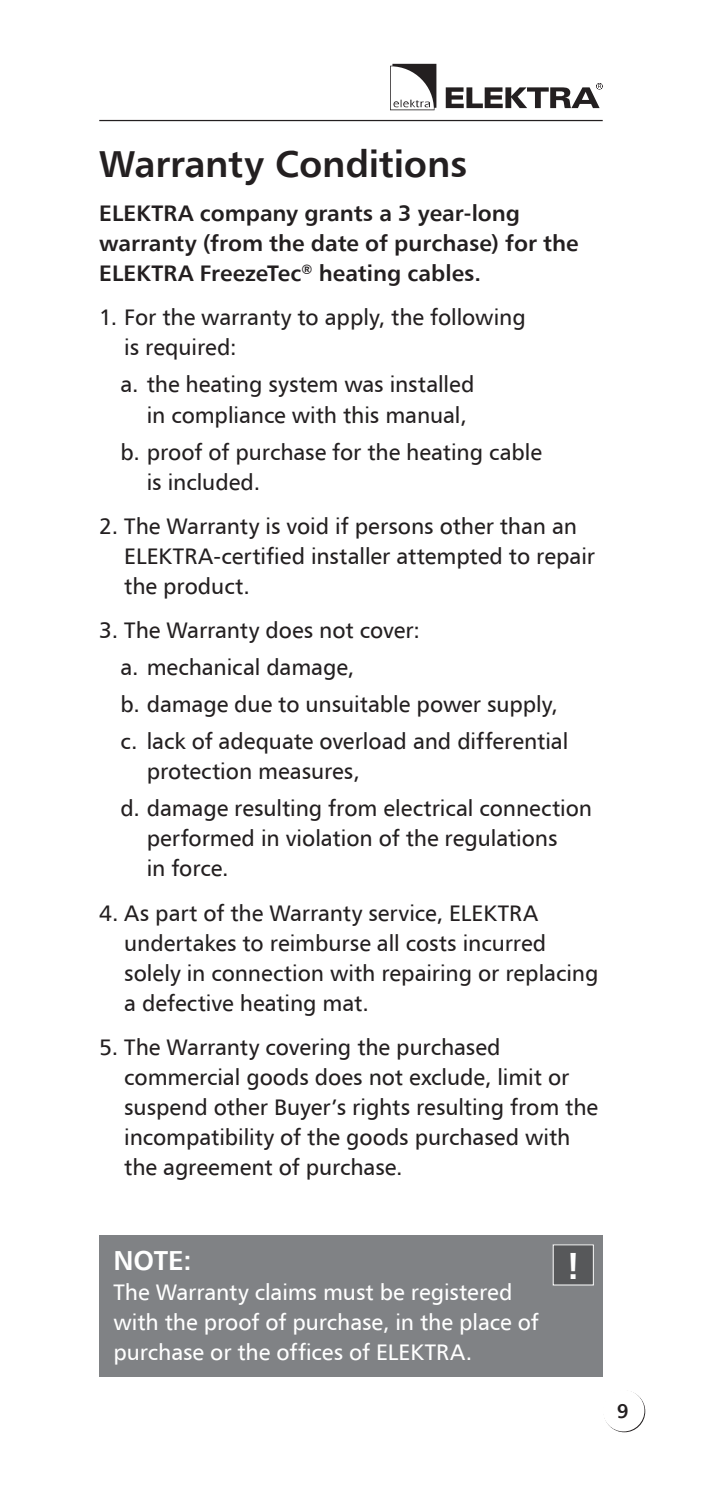
<style>
.page{position:relative;width:702px;height:1489px;background:#fff}
.page>*{position:absolute;margin:0;border:0;box-sizing:border-box;transform-origin:0 0}
.t1{font:700 37.5px "Humnst 777 EU";letter-spacing:-.005em;color:#231f20}
.t2{font:700 37.5px "Humnst 777 EU";color:#fff}
.t3{font:700 27.5px "Humnst 777 EU";color:#fff}
.t4{font:22.5px/30px "Humnst 777 EU";letter-spacing:-.005em;color:#231f20}
.t5{font:700 22.5px/30px "Humnst 777 EU";color:#231f20}
.t6{font:22.5px/30px "Humnst 777 EU";letter-spacing:-.005em;color:#fff}
.t7{font:700 20px "Humnst 777 EU";color:#231f20}
</style>
<div class="page">
<svg style="left:390px;top:64px;width:46px;height:46px"></svg>
<svg style="left:445px;top:83px;width:157px;height:25px"></svg>
<hr style="left:99px;top:120px;width:503px;height:1px;background:#231f20">
<div style="left:99px;top:1235px;width:503px;height:142px;background:#808285"></div>
<div style="left:553px;top:1244px;width:40px;height:40px;background:#57585a"></div>
<svg style="left:603px;top:1390px;width:42px;height:41px"></svg>
<div style="left:602px;top:1389px;width:42px;height:42px;background:#fff;border-radius:50%"></div>
<h1 class="t1" style="left:99px;top:140px;width:369px">Warranty Conditions</h1>
<p class="t5" style="left:99px;top:198px;width:481px">ELEKTRA company grants a 3 year-long warranty (from the date of purchase) for the<br>ELEKTRA FreezeTec<sup>®</sup> heating cables.</p>
<p class="t4" style="left:124px;top:302px;width:403px;text-indent:-25px">1. For the warranty to apply, the following is required:</p>
<p class="t4" style="left:147px;top:369px;width:329px;text-indent:-26px">a. the heating system was installed in compliance with this manual,</p>
<p class="t4" style="left:147px;top:436px;width:397px;text-indent:-26px">b. proof of purchase for the heating cable is included.</p>
<p class="t4" style="left:124px;top:510px;width:472px;text-indent:-25px">2. The Warranty is void if persons other than an<br>ELEKTRA-certified installer attempted to repair the product.</p>
<p class="t4" style="left:120px;top:611px;width:449px;line-height:37px;text-indent:-21px">3. The Warranty does not cover:<br>a. mechanical damage,<br>b. damage due to unsuitable power supply, c. lack of adequate overload and differential</p>
<p class="t4" style="left:120px;top:752px;width:473px;line-height:37px;text-indent:26px">protection measures,<br>d. damage resulting from electrical connection</p>
<p class="t4" style="left:147px;top:823px;width:412px">performed in violation of the regulations in force.</p>
<p class="t4" style="left:124px;top:897px;width:475px;text-indent:-25px">4. As part of the Warranty service, ELEKTRA undertakes to reimburse all costs incurred solely in connection with repairing or replacing a defective heating mat.</p>
<p class="t4" style="left:124px;top:1031px;width:475px;text-indent:-25px">5. The Warranty covering the purchased commercial goods does not exclude, limit or suspend other Buyer’s rights resulting from the incompatibility of the goods purchased with the agreement of purchase.</p>
<p class="t3" style="left:113px;top:1243px;width:80px">NOTE:</p>
<p class="t6" style="left:113px;top:1276px;width:427px">The Warranty claims must be registered with the proof of purchase, in the place of purchase or the offices of ELEKTRA.</p>
<h1 class="t2" style="left:565px;top:1242px;width:17px">!</h1>
<p class="t7" style="left:616px;top:1398px;width:13px">9</p>
</div>
